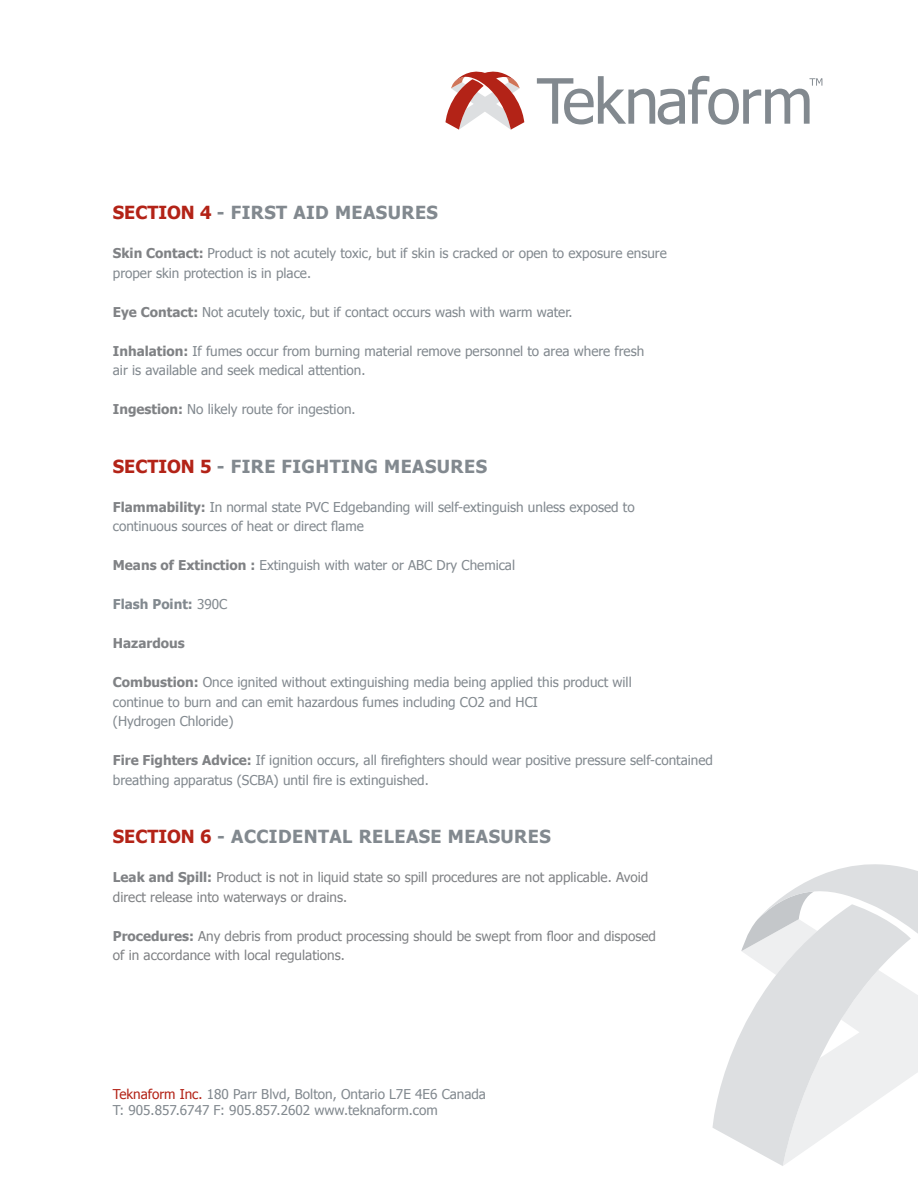
<style>
.page{position:relative;width:918px;height:1188px;background:#fff}
.page>*{position:absolute;margin:0;border:0;box-sizing:border-box;transform-origin:0 0}
.t1{font:700 18px "Tahoma";letter-spacing:.025em;color:#82898f}
.t2{font:13.5px/19.5px "Tahoma";color:#82898f}
.t3{font:13.5px/19.5px "Tahoma";color:#808285}
.t4{font:700 13.5px "Tahoma";color:#82898f}
.t5{font:700 13.5px "Tahoma";color:#808285}
.s1{color:#b32317}
.s2{font-weight:700;color:#808285}
.s3{font-weight:400}
.s4{font-weight:700}
</style>
<div class="page">
<svg style="left:537px;top:76px;width:285px;height:49px"></svg>
<svg style="left:445px;top:71px;width:79px;height:59px"></svg>
<svg style="left:713px;top:1033px;width:28px;height:110px;fill:#dddfe1"></svg>
<svg style="left:741px;top:920px;width:16px;height:232px"></svg>
<svg style="left:757px;top:864px;width:161px;height:302px"></svg>
<h1 class="t1" style="left:113px;top:200px;width:327px"><span class="s1">SECTION 4</span> - FIRST AID MEASURES</h1>
<p class="t2" style="left:113px;top:243px;width:555px"><span class="s2">Skin Contact:</span> Product is not acutely toxic, but if skin is cracked or open to exposure ensure proper skin protection is in place.</p>
<p class="t2" style="left:113px;top:301px;width:461px"><span class="s2">Eye Contact:</span> Not acutely toxic, but if contact occurs wash with warm water.</p>
<p class="t2" style="left:113px;top:340px;width:533px"><span class="s2">Inhalation:</span> If fumes occur from burning material remove personnel to area where fresh air is available and seek medical attention.</p>
<p class="t2" style="left:113px;top:399px;width:244px"><span class="s2">Ingestion:</span> No likely route for ingestion.</p>
<h1 class="t1" style="left:113px;top:454px;width:376px"><span class="s1">SECTION 5</span> - FIRE FIGHTING MEASURES</h1>
<p class="t2" style="left:113px;top:496px;width:523px"><span class="s2">Flammability:</span> In normal state PVC Edgebanding will self-extinguish unless exposed to continuous sources of heat or direct flame</p>
<p class="t2" style="left:113px;top:555px;width:404px"><span class="s2">Means of Extinction :</span> Extinguish with water or ABC Dry Chemical</p>
<p class="t4" style="left:113px;top:595px;width:116px">Flash Point: <span class="s3">390C</span></p>
<p class="t5" style="left:113px;top:634px;width:73px">Hazardous</p>
<p class="t2" style="left:113px;top:672px;width:520px"><span class="s2">Combustion:</span> Once ignited without extinguishing media being applied this product will continue to burn and can emit hazardous fumes including CO2 and HCI<br>(Hydrogen Chloride)</p>
<p class="t2" style="left:113px;top:750px;width:602px"><span class="s2">Fire Fighters Advice:</span> If ignition occurs, all firefighters should wear positive pressure self-contained breathing apparatus (SCBA) until fire is extinguished.</p>
<h1 class="t1" style="left:113px;top:824px;width:439px"><span class="s1">SECTION 6</span> - ACCIDENTAL RELEASE MEASURES</h1>
<p class="t3" style="left:113px;top:867px;width:537px"><span class="s4">Leak and Spill:</span> Product is not in liquid state so spill procedures are not applicable. Avoid direct release into waterways or drains.</p>
<p class="t3" style="left:113px;top:925px;width:545px"><span class="s4">Procedures:</span> Any debris from product processing should be swept from floor and disposed of in accordance with local regulations.</p>
<p class="t2" style="left:113px;top:1085px;width:375px;line-height:16.2px"><span class="s1">Teknaform Inc.</span> 180 Parr Blvd, Bolton, Ontario L7E 4E6 Canada<br>T: 905.857.6747 F: 905.857.2602 www.teknaform.com</p>
</div>
